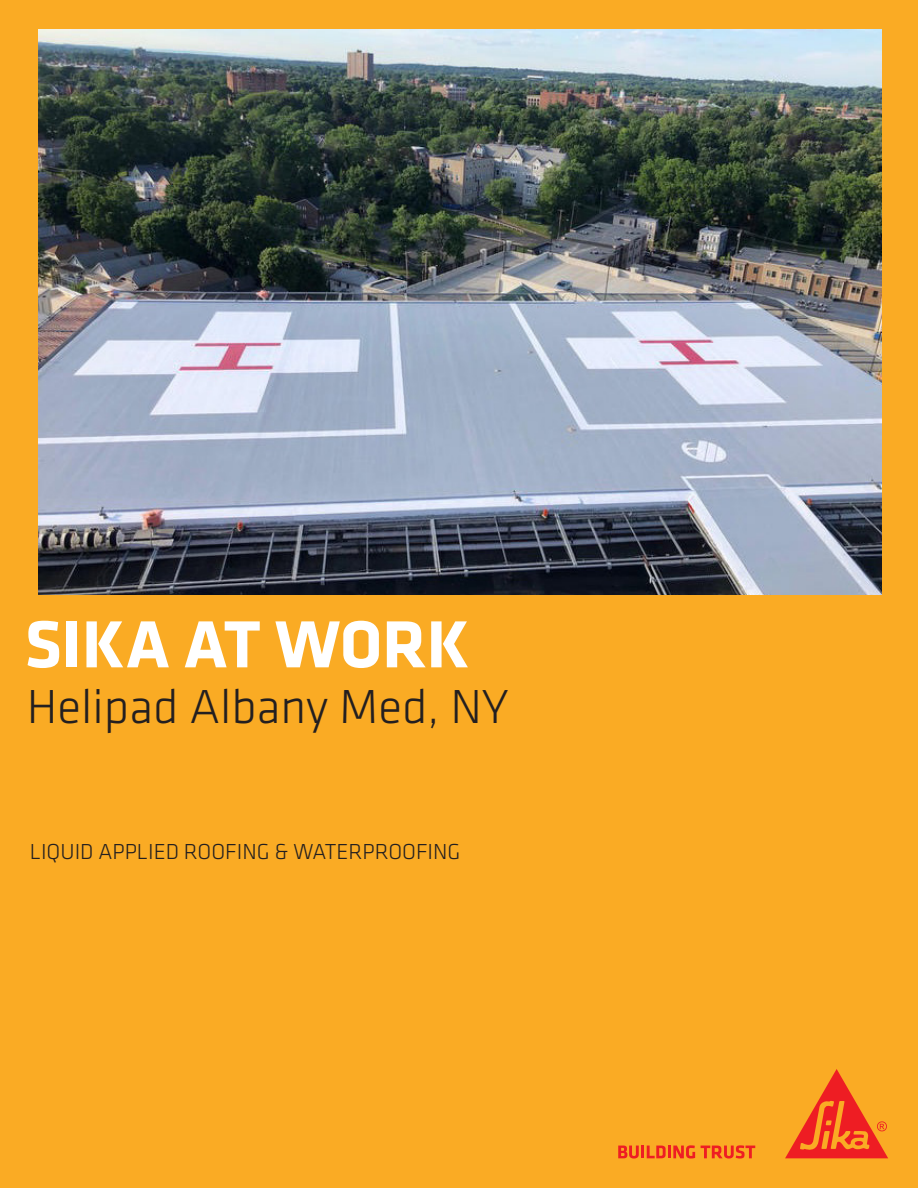
<style>
.page{position:relative;width:918px;height:1188px;background:#faab24}
.page>*{position:absolute;margin:0;border:0;box-sizing:border-box;transform-origin:0 0}
.SI_Klavica_COVER_Sub{font:700 69px "Klavika";color:#fff}
.SI_Klavica_COVER_Tit{font:300 49.5px "Klavika";color:#231f20}
.SI_Bullets_Indflyer{font:300 22.5px "Klavika";color:#231f20}
</style>
<div class="page">
<svg style="left:618px;top:1145px;width:77px;height:14px"></svg>
<svg style="left:701px;top:1145px;width:54px;height:14px"></svg>
<svg style="left:785px;top:1069px;width:103px;height:89px"></svg>
<img style="left:38px;top:30px;width:844px;height:564px">
<p class="SI_Klavica_COVER_Sub" style="left:24px;top:595px;width:446px">SIKA AT WORK</p>
<p class="SI_Klavica_COVER_Tit" style="left:27px;top:677px;width:484px">Helipad Albany Med, NY</p>
<p class="SI_Bullets_Indflyer" style="left:30px;top:838px;width:432px">LIQUID APPLIED ROOFING &amp; WATERPROOFING</p>
</div>
